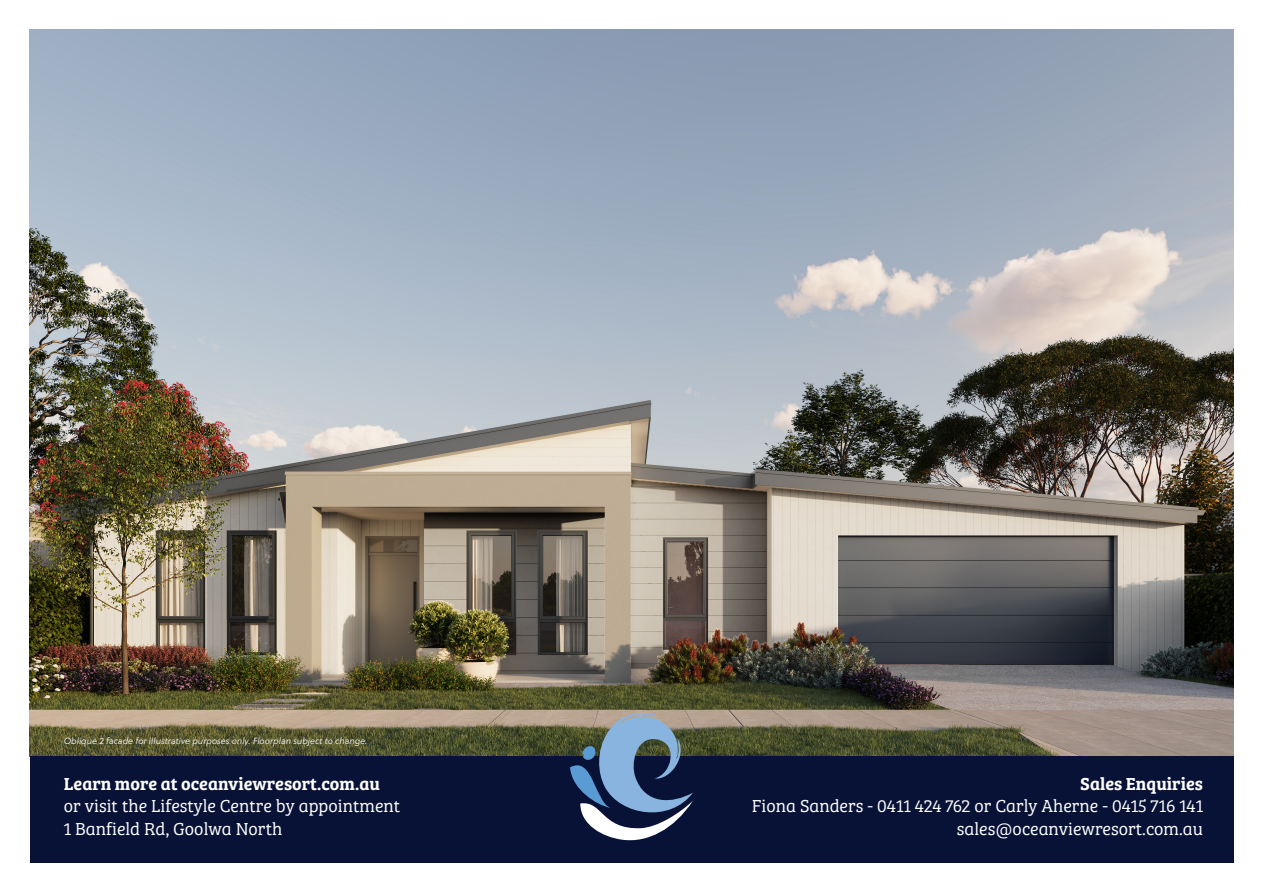
<style>
.page{position:relative;width:1263px;height:893px;background:#fff}
.page>*{position:absolute;margin:0;border:0;box-sizing:border-box;transform-origin:0 0}
.Heading{font:18px "Bree Serif Lt";color:#fff}
.Heading-2{font:18px "Bree Serif Sb";color:#fff}
.t1{font:italic 9px "Soleil Lt";color:#fff}
</style>
<div class="page">
<img style="left:30px;top:30px;width:1203px;height:726px">
<div style="left:30px;top:756px;width:1203px;height:107px;background:#081236"></div>
<svg style="left:570px;top:702px;width:123px;height:139px"></svg>
<p class="t1" style="left:64px;top:734px;width:305px">Oblique 2 facade for illustrative purposes only. Floorplan subject to change.</p>
<p class="Heading-2" style="left:64px;top:770px;width:318px">Learn more at oceanviewresort.com.au</p>
<p class="Heading" style="left:64px;top:793px;width:338px">or visit the Lifestyle Centre by appointment</p>
<p class="Heading" style="left:64px;top:816px;width:220px">1 Banfield Rd, Goolwa North</p>
<p class="Heading-2" style="left:1080px;top:770px;width:124px">Sales Enquiries</p>
<p class="Heading" style="left:752px;top:793px;width:453px">Fiona Sanders - 0411 424 762 or Carly Aherne - 0415 716 141</p>
<p class="Heading" style="left:957px;top:816px;width:248px">sales@oceanviewresort.com.au</p>
</div>
